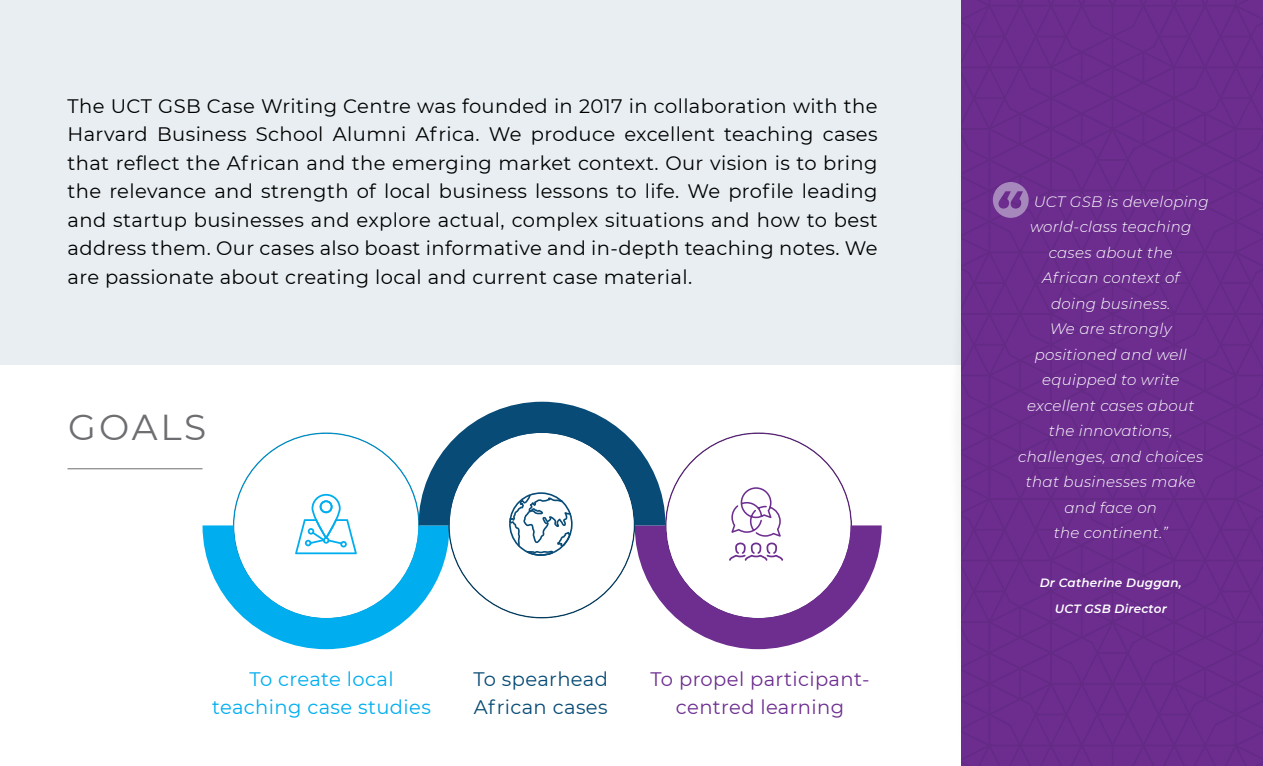
<style>
.page{position:relative;width:1263px;height:766px;background:#fff}
.page>*{position:absolute;margin:0;border:0;box-sizing:border-box;transform-origin:0 0}
.t1{font:36px "Montserrat";letter-spacing:.075em;color:#6d6e71}
.t2{font:19.5px/28.5px "Montserrat";letter-spacing:.02em;color:#000;text-align:justify}
.t3{font:19.5px/28.5px "Montserrat";letter-spacing:.02em;color:#6d2e90;text-align:center}
.t4{font:19.5px/28.5px "Montserrat";letter-spacing:.02em;color:#00aeef;text-align:center}
.t5{font:19.5px/28.5px "Montserrat";letter-spacing:.02em;color:#074b76}
.t6{font:italic 300 15px "Montserrat";letter-spacing:.02em;color:#fff}
.t7{font:italic 600 12px/25.5px "Montserrat";letter-spacing:.02em;color:#fff;text-align:center}
</style>
<div class="page">
<div style="left:0;top:0;width:962px;height:364px;background:#e8eef2"></div>
<div style="left:946px;top:0;width:46px;height:765px;background:#000;opacity:.05"></div>
<svg style="left:962px;top:0;width:301px;height:765px;background:#6a2c8d"></svg>
<svg style="left:969px;top:0;width:60px;height:765px;background:#6b2d8d"></svg>
<hr style="left:68px;top:468px;width:134px;height:1px;background:#6d6e71">
<svg style="left:202px;top:401px;width:680px;height:248px"></svg>
<p class="t2" style="left:68px;top:91px;width:812px">The UCT GSB Case Writing Centre was founded in 2017 in collaboration with the Harvard Business School Alumni Africa. We produce excellent teaching cases that reflect the African and the emerging market context. Our vision is to bring the relevance and strength of local business lessons to life. We profile leading and startup businesses and explore actual, complex situations and how to best address them. Our cases also boast informative and in-depth teaching notes. We are passionate about creating local and current case material.</p>
<h1 class="t1" style="left:68px;top:402px;width:140px">GOALS</h1>
<p class="t4" style="left:212px;top:663px;width:220px">To create local teaching case studies</p>
<p class="t5" style="left:473px;top:663px;width:136px">To spearhead<br>African cases</p>
<p class="t3" style="left:650px;top:663px;width:221px">To propel participant&shy;centred learning</p>
<p class="t6" style="left:1034px;top:191px;width:176px">UCT GSB is developing</p>
<p class="t6" style="left:1030px;top:217px;width:163px">world-class teaching</p>
<p class="t6" style="left:1049px;top:242px;width:126px">cases about the</p>
<p class="t6" style="left:1042px;top:268px;width:139px">African context of</p>
<p class="t6" style="left:1051px;top:293px;width:121px">doing business.</p>
<p class="t6" style="left:1050px;top:319px;width:123px">We are strongly</p>
<p class="t6" style="left:1035px;top:344px;width:153px">positioned and well</p>
<p class="t6" style="left:1042px;top:370px;width:139px">equipped to write</p>
<p class="t6" style="left:1027px;top:395px;width:169px">excellent cases about</p>
<p class="t6" style="left:1049px;top:421px;width:125px">the innovations,</p>
<p class="t6" style="left:1018px;top:446px;width:187px">challenges, and choices</p>
<p class="t6" style="left:1026px;top:472px;width:171px">that businesses make</p>
<p class="t6" style="left:1064px;top:497px;width:94px">and face on</p>
<p class="t6" style="left:1054px;top:523px;width:115px">the continent.”</p>
<p class="t7" style="left:1040px;top:569px;width:143px">Dr Catherine Duggan,<br>UCT GSB Director</p>
</div>
